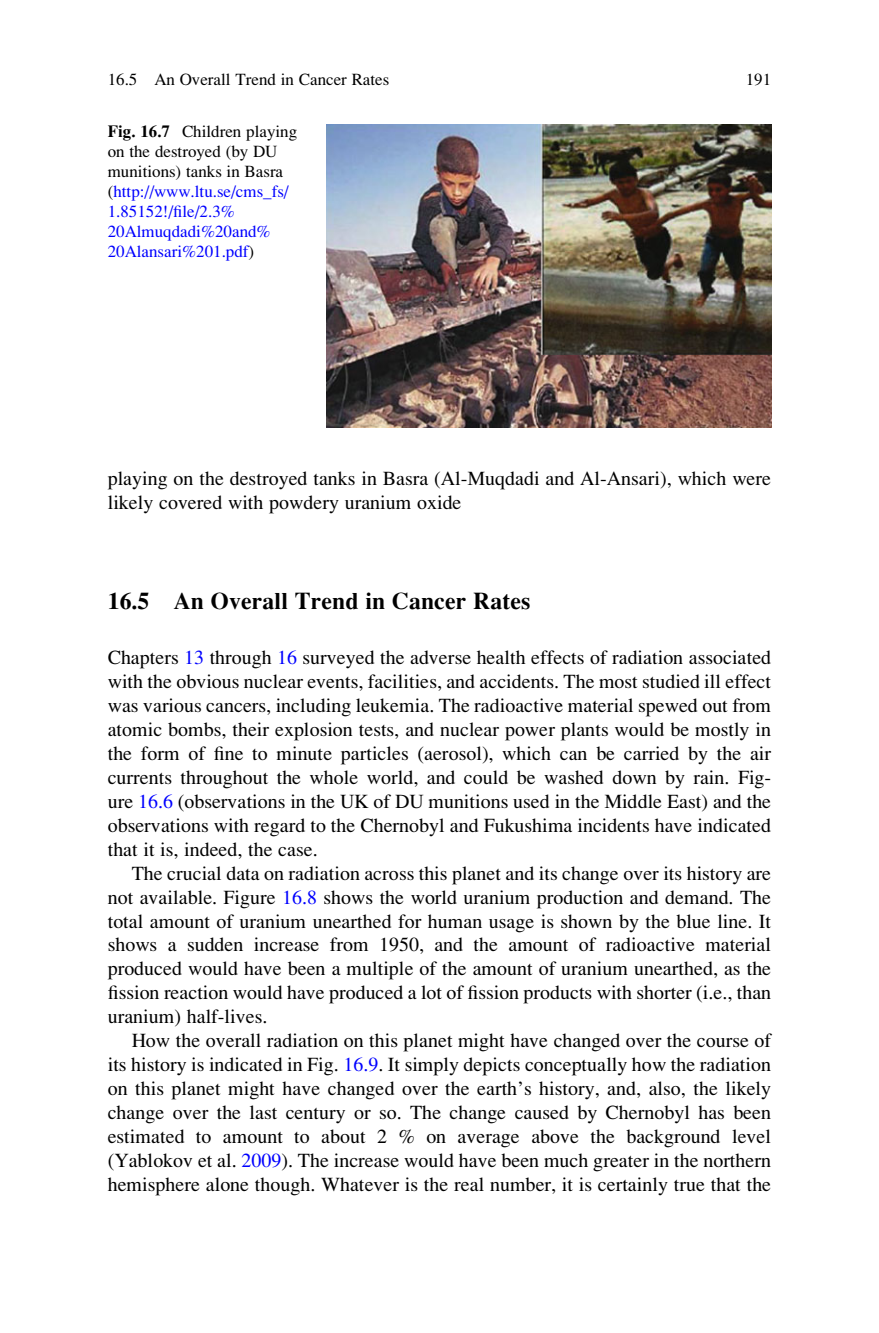
<style>
.page{position:relative;width:879px;height:1333px;background:#fff}
.page>*{position:absolute;margin:0;border:0;box-sizing:border-box;transform-origin:0 0}
.t1{font:24px "Adv P6960";color:#000}
.t2{font:20px/24px "Adv P6975";color:#000;text-align:justify}
.t3{font:17px/20px "Adv P6975";color:#00f}
.t4{font:17px "Adv P6975";color:#000}
.s1{font-family:"Adv P6960";color:#000}
.s2{color:#000}
.s3{color:#00f}
</style>
<div class="page">
<img style="left:327px;top:125px;width:444px;height:303px">
<p class="t4" style="left:108px;top:74px;width:283px">16.5 An Overall Trend in Cancer Rates</p>
<p class="t4" style="left:746px;top:74px;width:27px">191</p>
<p class="t3" style="left:108px;top:123px;width:191px"><span class="s1">Fig. 16.7</span> <span class="s2">Children playing on the destroyed (by DU munitions) tanks in Basra (</span>http://www.ltu.se/cms_fs/<br>1.85152!/file/2.3%<br>20Almuqdadi%20and%<br>20Alansari%201.pdf<span class="s2">)</span></p>
<p class="t2" style="left:108px;top:468px;width:665px">playing on the destroyed tanks in Basra (Al-Muqdadi and Al-Ansari), which were likely covered with powdery uranium oxide</p>
<p class="t1" style="left:108px;top:592px;width:424px">16.5 An Overall Trend in Cancer Rates</p>
<p class="t2" style="left:108px;top:647px;width:665px">Chapters <span class="s3">13</span> through <span class="s3">16</span> surveyed the adverse health effects of radiation associated with the obvious nuclear events, facilities, and accidents. The most studied ill effect was various cancers, including leukemia. The radioactive material spewed out from atomic bombs, their explosion tests, and nuclear power plants would be mostly in the form of fine to minute particles (aerosol), which can be carried by the air currents throughout the whole world, and could be washed down by rain. Fig&shy;ure <span class="s3">16.6</span> (observations in the UK of DU munitions used in the Middle East) and the observations with regard to the Chernobyl and Fukushima incidents have indicated that it is, indeed, the case.</p>
<p class="t2" style="left:108px;top:863px;width:665px;text-indent:24px">The crucial data on radiation across this planet and its change over its history are not available. Figure <span class="s3">16.8</span> shows the world uranium production and demand. The total amount of uranium unearthed for human usage is shown by the blue line. It shows a sudden increase from 1950, and the amount of radioactive material produced would have been a multiple of the amount of uranium unearthed, as the fission reaction would have produced a lot of fission products with shorter (i.e., than uranium) half-lives.</p>
<p class="t2" style="left:108px;top:1030px;width:665px;text-indent:24px">How the overall radiation on this planet might have changed over the course of its history is indicated in Fig. <span class="s3">16.9</span>. It simply depicts conceptually how the radiation on this planet might have changed over the earth’s history, and, also, the likely change over the last century or so. The change caused by Chernobyl has been estimated to amount to about 2 % on average above the background level (Yablokov et al. <span class="s3">2009</span>). The increase would have been much greater in the northern hemisphere alone though. Whatever is the real number, it is certainly true that the</p>
</div>
